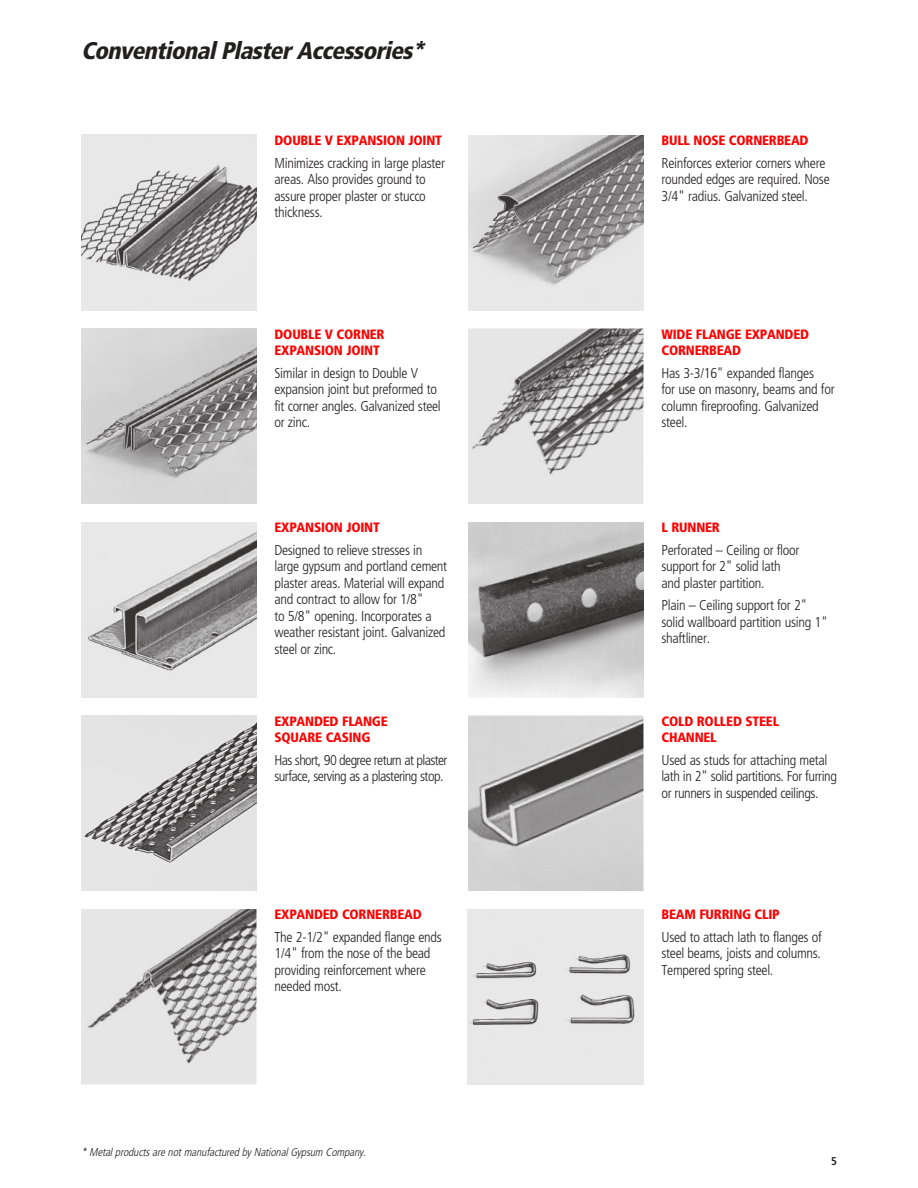
<style>
.page{position:relative;width:918px;height:1188px;background:#fff}
.page>*{position:absolute;margin:0;border:0;box-sizing:border-box;transform-origin:0 0}
.t1{font:italic 900 condensed 24px "Frutiger";color:#221f1f}
.t2{font:300 condensed 14.25px/16.5px "Frutiger";letter-spacing:-.02em;color:#221f1f}
.t3{font:300 condensed 14.25px/16.5px "Frutiger";letter-spacing:-.04em;color:#221f1f}
.t4{font:900 condensed 13.5px/16.5px "Frutiger";letter-spacing:-.015em;color:#f00}
.t5{font:italic 300 condensed 11.25px "Frutiger";color:#221f1f}
.t6{font:700 condensed 11.25px "Frutiger";color:#221f1f}
</style>
<div class="page">
<img style="left:81px;top:135px;width:175px;height:175px">
<img style="left:81px;top:328px;width:175px;height:176px">
<img style="left:81px;top:522px;width:175px;height:176px">
<img style="left:81px;top:716px;width:175px;height:175px">
<img style="left:81px;top:909px;width:176px;height:175px">
<img style="left:468px;top:135px;width:176px;height:176px">
<img style="left:468px;top:329px;width:176px;height:175px">
<img style="left:468px;top:522px;width:176px;height:176px">
<img style="left:468px;top:715px;width:176px;height:176px">
<img style="left:468px;top:909px;width:175px;height:175px">
<h1 class="t1" style="left:81px;top:40px;width:350px">ConventionalPlasterAccessories*</h1>
<p class="t4" style="left:274px;top:133px;width:169px">DOUBLE V EXPANSION JOINT</p>
<p class="t2" style="left:274px;top:156px;width:172px">Minimizes cracking in large plaster areas . Also provides ground to assure proper plaster or stucco thickness .</p>
<p class="t4" style="left:274px;top:327px;width:112px">DOUBLE V CORNER<br>EXPANSION JOINT</p>
<p class="t2" style="left:274px;top:366px;width:168px">Similar in design to Double V expansion joint but preformed to fit corner angles . Galvanized steel or zinc .</p>
<p class="t4" style="left:274px;top:520px;width:107px">EXPANSION JOINT</p>
<p class="t2" style="left:274px;top:543px;width:174px">Designed to relieve stresses in large gypsum and portland cement plaster areas . Material will expand and contract to allow for 1/8"<br>to 5/8" opening . Incorporates a weather resistant joint . Galvanized steel or zinc .</p>
<p class="t4" style="left:274px;top:714px;width:115px">EXPANDED FLANGE<br>SQUARE CASING</p>
<p class="t3" style="left:274px;top:753px;width:175px">Has short, 90 degree return at plaster surface, serving as a plastering stop .</p>
<p class="t4" style="left:274px;top:907px;width:149px">EXPANDED CORNERBEAD</p>
<p class="t2" style="left:274px;top:930px;width:169px">The 2-1/2" expanded flange ends<br>1/4" from the nose of the bead providing reinforcement where needed most .</p>
<p class="t5" style="left:81px;top:1148px;width:289px">* Metalproductsare notmanufactured byNationalGypsum Company.</p>
<p class="t4" style="left:662px;top:133px;width:149px">BULL NOSE CORNERBEAD</p>
<p class="t2" style="left:662px;top:156px;width:170px">Reinforces exterior corners where rounded edges are required . Nose<br>3/4" radius . Galvanized steel .</p>
<p class="t4" style="left:662px;top:327px;width:149px">WIDE FLANGE EXPANDED<br>CORNERBEAD</p>
<p class="t2" style="left:662px;top:366px;width:175px">Has 3-3/16" expanded flanges<br>for use on masonry, beams and for column fireproofing . Galvanized steel .</p>
<p class="t4" style="left:662px;top:520px;width:60px">L RUNNER</p>
<p class="t2" style="left:662px;top:543px;width:140px">Perforated – Ceiling or floor support for 2" solid lath and plaster partition .</p>
<p class="t2" style="left:662px;top:598px;width:168px">Plain – Ceiling support for 2" solid wallboard partition using 1" shaftliner .</p>
<p class="t4" style="left:662px;top:714px;width:119px">COLD ROLLED STEEL<br>CHANNEL</p>
<p class="t2" style="left:662px;top:753px;width:177px">Used as studs for attaching metal lath in 2" solid partitions . For furring or runners in suspended ceilings .</p>
<p class="t4" style="left:662px;top:907px;width:120px">BEAM FURRING CLIP</p>
<p class="t2" style="left:662px;top:930px;width:162px;text-align:justify">Used to attach lath to flanges of steel beams, joists and columns .<br>Tempered spring steel .</p>
<p class="t6" style="left:831px;top:1157px;width:7px">5</p>
</div>
